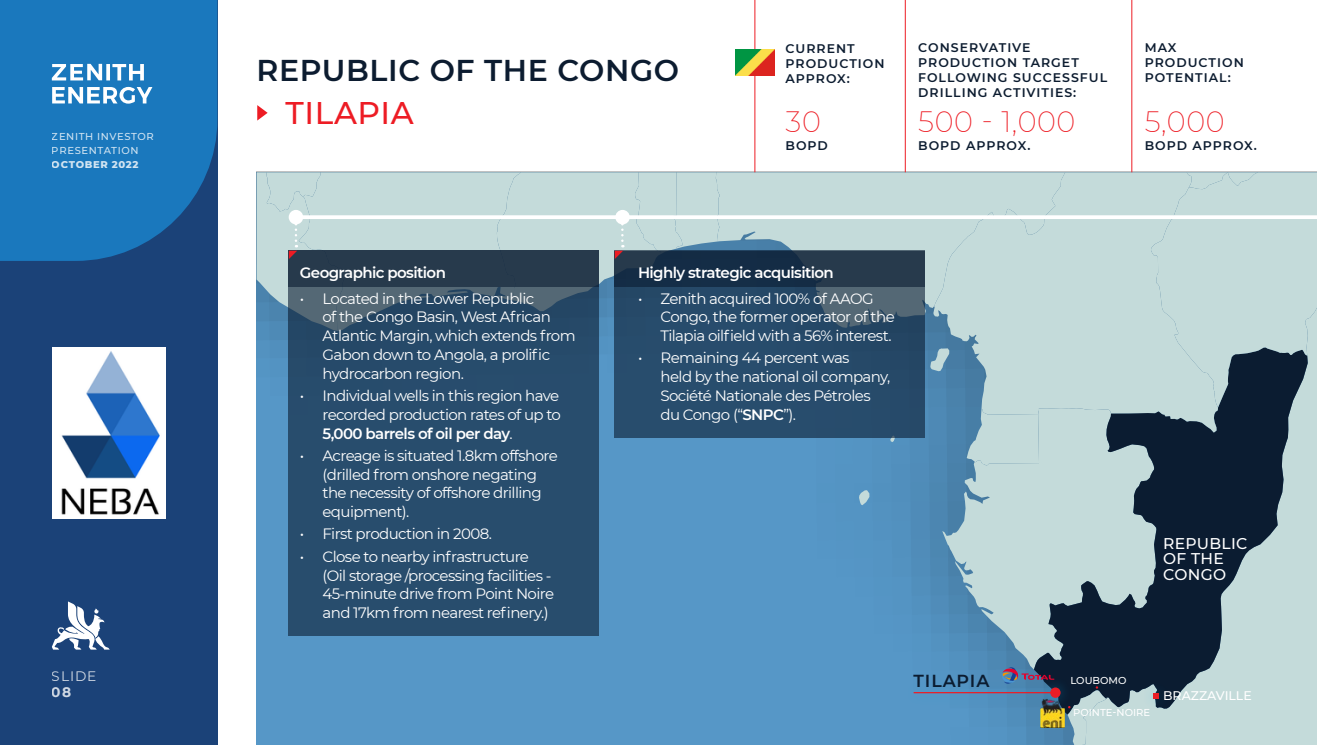
<style>
.page{position:relative;width:1317px;height:745px;background:#fff}
.page>*{position:absolute;margin:0;border:0;box-sizing:border-box;transform-origin:0 0}
.t1{font:500 31.25px "Montserrat";letter-spacing:.02em;color:#ed1c24}
.t2{font:600 30px "Montserrat";letter-spacing:.02em;color:#0c1c30}
.t3{font:200 28.75px "Montserrat";letter-spacing:.02em;color:#ed1c24}
.t4{font:600 17.38px "Montserrat";letter-spacing:.05em;color:#0c1c30}
.t5{font:500 15.5px/15.5px "Montserrat";letter-spacing:.02em;color:#fff}
.t6{font:15px/18.8px "Montserrat";letter-spacing:-.04em;color:#fff}
.t7{font:600 15px "Montserrat";letter-spacing:-.04em;color:#fff}
.t8{font:13.75px "Montserrat";letter-spacing:.06em;color:#fff}
.t9{font:700 13.75px "Montserrat";color:#fff}
.t10{font:600 12.5px/15px "Montserrat";letter-spacing:.08em;color:#0c1c30}
.t11{font:500 12.5px "Montserrat";color:#fff}
.t12{font:500 10px/13.8px "Montserrat";letter-spacing:.05em;color:#fff}
.t13{font:500 10px "Montserrat";color:#fff}
.t14{font:800 10px "Montserrat";letter-spacing:.06em;color:#fff}
.s1{font-weight:600}
</style>
<div class="page">
<div style="left:0;top:0;width:217px;height:744px;background:#1b4278"></div>
<svg style="left:0;top:0;width:217px;height:261px;background:#1a73b7"></svg>
<svg style="left:52px;top:64px;width:100px;height:40px;background:#72acd6"></svg>
<svg style="left:52px;top:601px;width:58px;height:48px"></svg>
<div style="left:719px;top:172px;width:214px;height:127px;background:#c4dbda"></div>
<div style="left:256px;top:299px;width:811px;height:445px;background:#5697c7"></div>
<svg style="left:942px;top:465px;width:91px;height:204px;background:#95b9c9"></svg>
<svg style="left:930px;top:348px;width:103px;height:117px;background:#8db4c6"></svg>
<div style="left:1106px;top:407px;width:210px;height:337px;background:#c4dbda"></div>
<svg style="left:1033px;top:407px;width:274px;height:307px;background:#6b8089"></svg>
<svg style="left:1217px;top:172px;width:99px;height:235px;background:#a2b8bb"></svg>
<svg style="left:933px;top:172px;width:284px;height:260px;background:#b7d0d2"></svg>
<div style="left:1142px;top:681px;width:28px;height:28px;background:#00adef;opacity:.39"></div>
<svg style="left:1153px;top:692px;width:5px;height:6px"></svg>
<img style="left:1040px;top:708px;width:24px;height:19px">
<div style="left:1085px;top:675px;width:23px;height:23px;background:#0b1c31"></div>
<div style="left:1057px;top:695px;width:24px;height:23px;background:#00adef;opacity:.39"></div>
<svg style="left:1067px;top:685px;width:39px;height:59px;background:#95acb3"></svg>
<div style="left:1038px;top:675px;width:33px;height:33px;background:#00adef;opacity:.39"></div>
<div style="left:903px;top:679px;width:162px;height:25px;background:#00adef;opacity:.39"></div>
<hr style="left:913px;top:691px;width:142px;height:1px;background:#ed1c24">
<div style="left:289px;top:250px;width:310px;height:385px;background:#284d6d"></div>
<svg style="left:614px;top:287px;width:310px;height:150px;background:#2a4d6b"></svg>
<svg style="left:719px;top:250px;width:205px;height:37px;background:#1f354a"></svg>
<svg style="left:257px;top:105px;width:11px;height:15px"></svg>
<svg style="left:719px;top:215px;width:597px;height:4px"></svg>
<hr style="left:905px;top:0;width:1px;height:172px;background:#ed1c24">
<hr style="left:754px;top:0;width:1px;height:172px;background:#ed1c24">
<hr style="left:1131px;top:0;width:1px;height:172px;background:#ed1c24">
<img style="left:735px;top:49px;width:39px;height:26px">
<svg style="left:1001px;top:666px;width:53px;height:18px"></svg>
<svg style="left:256px;top:172px;width:463px;height:159px;background:#7b949f"></svg>
<img style="left:52px;top:347px;width:113px;height:171px">
<p class="t12" style="left:52px;top:130px;width:103px">ZENITH INVESTOR<br>PRESENTATION</p>
<p class="t14" style="left:52px;top:158px;width:88px">OCTOBER 2022</p>
<p class="t8" style="left:52px;top:668px;width:46px">SLIDE</p>
<p class="t9" style="left:52px;top:684px;width:21px">08</p>
<h2 class="t2" style="left:256px;top:54px;width:424px">REPUBLIC OF THE CONGO</h2>
<h1 class="t1" style="left:285px;top:100px;width:130px">TILAPIA</h1>
<p class="t10" style="left:785px;top:41px;width:100px">CURRENT<br>PRODUCTION<br>APPROX:</p>
<p class="t10" style="left:918px;top:40px;width:190px">CONSERVATIVE<br>PRODUCTION TARGET<br>FOLLOWING SUCCESSFUL<br>DRILLING ACTIVITIES:</p>
<p class="t10" style="left:1144px;top:40px;width:100px">MAX<br>PRODUCTION<br>POTENTIAL:</p>
<h3 class="t3" style="left:785px;top:111px;width:37px">30</h3>
<h3 class="t3" style="left:918px;top:102px;width:159px">500 - 1,000</h3>
<h3 class="t3" style="left:1144px;top:111px;width:81px">5,000</h3>
<p class="t10" style="left:785px;top:138px;width:44px">BOPD</p>
<p class="t10" style="left:918px;top:137px;width:114px">BOPD APPROX.</p>
<p class="t10" style="left:1144px;top:137px;width:114px">BOPD APPROX.</p>
<p class="t7" style="left:300px;top:264px;width:147px">Geographic position</p>
<p class="t6" style="left:322px;top:289px;width:255px;text-indent:-23px">• Located in the Lower Republic<br>of the Congo Basin, West African<br>Atlantic Margin, which extends from<br>Gabon down to Angola, a prolific hydrocarbon region.</p>
<p class="t6" style="left:322px;top:386px;width:240px;text-align:justify;text-indent:-22px">• Individual wells in this region have recorded production rates of up to <span class="s1">5,000 barrels of oil per day</span>.</p>
<p class="t6" style="left:322px;top:446px;width:237px;text-indent:-23px">• Acreage is situated 1.8km offshore (drilled from onshore negating the necessity of offshore drilling equipment).</p>
<p class="t6" style="left:300px;top:525px;width:193px">• First production in 2008.</p>
<p class="t6" style="left:322px;top:547px;width:233px;text-indent:-22px">• Close to nearby infrastructure (Oil storage /processing facilities - 45-minute drive from Point Noire and 17km from nearest refinery.)</p>
<p class="t7" style="left:638px;top:264px;width:197px">Highly strategic acquisition</p>
<p class="t6" style="left:660px;top:289px;width:236px;text-indent:-22px">• Zenith acquired 100% of AAOG<br>Congo, the former operator of the<br>Tilapia oilfield with a 56% interest.</p>
<p class="t6" style="left:660px;top:349px;width:231px;text-indent:-23px">• Remaining 44 percent was<br>held by the national oil company,<br>Société Nationale des Pétroles du Congo (“<span class="s1">SNPC</span>”).</p>
<p class="t4" style="left:913px;top:671px;width:77px">TILAPIA</p>
<p class="t5" style="left:1163px;top:536px;width:86px">REPUBLIC<br>OF THE<br>CONGO</p>
<p class="t13" style="left:1070px;top:675px;width:58px">LOUBOMO</p>
<p class="t13" style="left:1073px;top:704px;width:79px">POINTE-NOIRE</p>
<p class="t11" style="left:1163px;top:690px;width:90px">BRAZZAVILLE</p>
</div>
